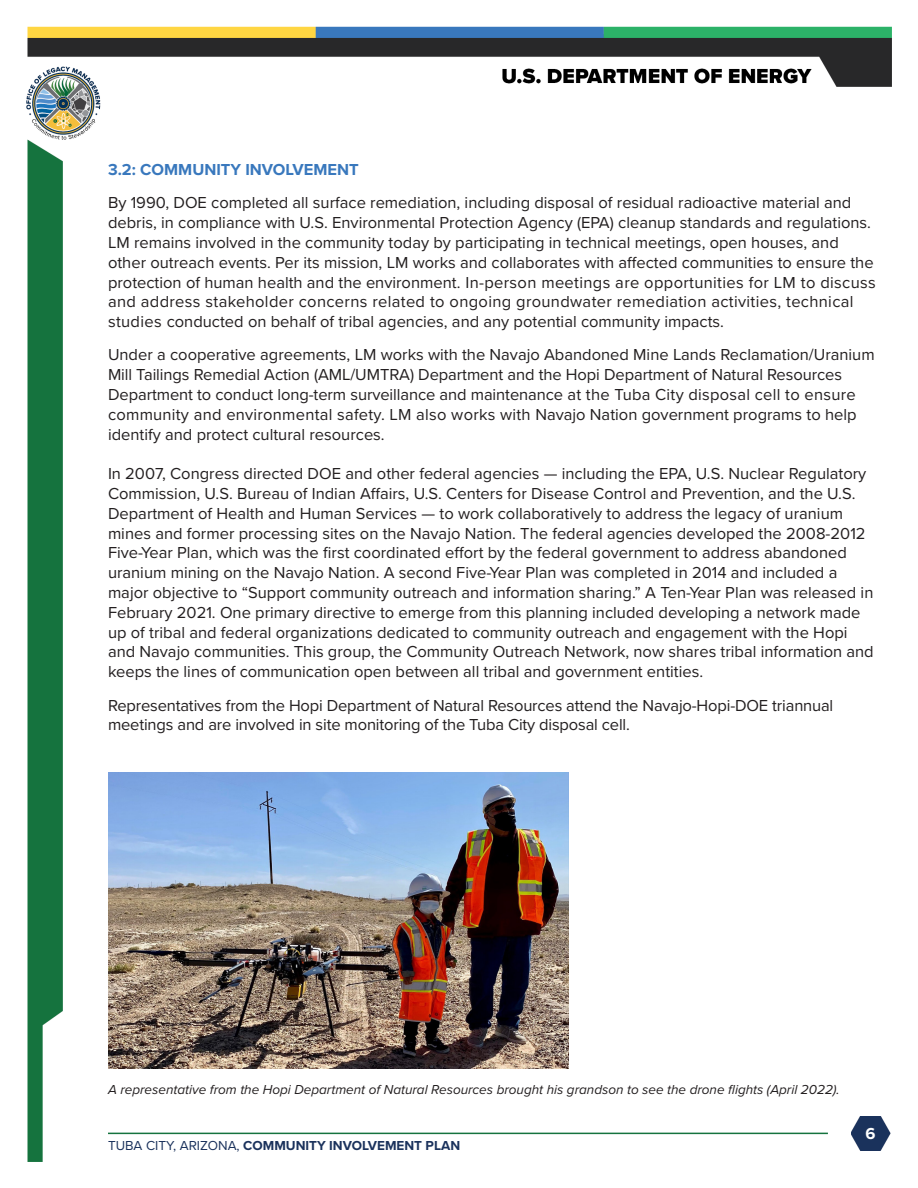
<style>
.page{position:relative;width:918px;height:1188px;background:#fff}
.page>*{position:absolute;margin:0;border:0;box-sizing:border-box;transform-origin:0 0}
.t1{font:16.5px/19.8px "Proxima Nova";color:#231f20}
.Subheader{font:700 16.5px "Proxima Nova";color:#3978bd}
.t2{font:700 16.5px "Proxima Nova";color:#fff}
.Captions{font:italic 13.5px "Proxima Nova";color:#231f20}
.t3{font:700 13.5px "Proxima Nova";color:#1b325c}
.s1{font-weight:400}
</style>
<div class="page">
<img style="left:26px;top:26px;width:866px;height:1136px">
<img style="left:851px;top:1116px;width:40px;height:34px">
<hr style="left:108px;top:1133px;width:720px;height:1px;background:#15733e">
<img style="left:108px;top:772px;width:461px;height:296px">
<p class="Subheader" style="left:108px;top:157px;width:252px">3.2: COMMUNITY INVOLVEMENT</p>
<p class="t1" style="left:108px;top:192px;width:769px">By 1990, DOE completed all surface remediation, including disposal of residual radioactive material and debris, in compliance with U.S. Environmental Protection Agency (EPA) cleanup standards and regulations.<br>LM remains involved in the community today by participating in technical meetings, open houses, and other outreach events. Per its mission, LM works and collaborates with affected communities to ensure the protection of human health and the environment. In-person meetings are opportunities for LM to discuss and address stakeholder concerns related to ongoing groundwater remediation activities, technical studies conducted on behalf of tribal agencies, and any potential community impacts.</p>
<p class="t1" style="left:108px;top:344px;width:768px">Under a cooperative agreements, LM works with the Navajo Abandoned Mine Lands Reclamation/Uranium Mill Tailings Remedial Action (AML/UMTRA) Department and the Hopi Department of Natural Resources Department to conduct long-term surveillance and maintenance at the Tuba City disposal cell to ensure community and environmental safety. LM also works with Navajo Nation government programs to help identify and protect cultural resources.</p>
<p class="t1" style="left:108px;top:463px;width:767px">In 2007, Congress directed DOE and other federal agencies — including the EPA, U.S. Nuclear Regulatory Commission, U.S. Bureau of Indian Affairs, U.S. Centers for Disease Control and Prevention, and the U.S.<br>Department of Health and Human Services — to work collaboratively to address the legacy of uranium mines and former processing sites on the Navajo Nation. The federal agencies developed the 2008-2012<br>Five-Year Plan, which was the first coordinated effort by the federal government to address abandoned uranium mining on the Navajo Nation. A second Five-Year Plan was completed in 2014 and included a major objective to “Support community outreach and information sharing.” A Ten-Year Plan was released in February 2021. One primary directive to emerge from this planning included developing a network made up of tribal and federal organizations dedicated to community outreach and engagement with the Hopi and Navajo communities. This group, the Community Outreach Network, now shares tribal information and keeps the lines of communication open between all tribal and government entities.</p>
<p class="t1" style="left:108px;top:694px;width:727px">Representatives from the Hopi Department of Natural Resources attend the Navajo-Hopi-DOE triannual meetings and are involved in site monitoring of the Tuba City disposal cell.</p>
<p class="Captions" style="left:108px;top:1079px;width:733px">A representative from the Hopi Department of Natural Resources brought his grandson to see the drone flights (April 2022).</p>
<p class="t3" style="left:108px;top:1135px;width:354px"><span class="s1">TUBA CITY, ARIZONA,</span> COMMUNITY INVOLVEMENT PLAN</p>
<p class="t2" style="left:865px;top:1121px;width:12px">6</p>
</div>
